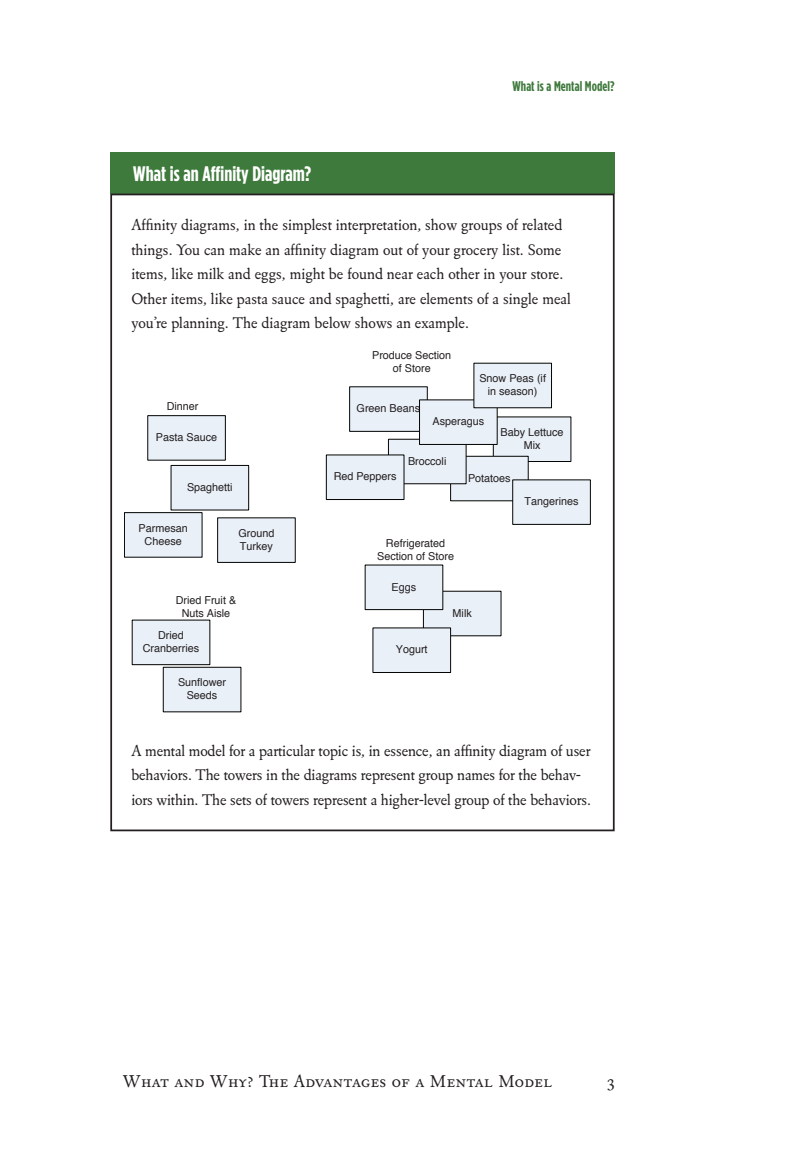
<style>
.page{position:relative;width:788px;height:1166px;background:#fff}
.page>*{position:absolute;margin:0;border:0;box-sizing:border-box;transform-origin:0 0}
.t1{font:700 21px "Gotham Condensed";color:#fff}
.t2{font:17.5px "Eldorado Small Caps";letter-spacing:.02em;color:#231f20}
.t3{font:15.75px/24.5px "Eldorado";color:#231f20}
.t4{font:700 14px "Gotham Condensed";letter-spacing:.005em;color:#3f7a3d}
.t5{font:10.85px/13.1px "Helvetica";color:#231f20;text-align:center}
</style>
<div class="page">
<div style="left:110px;top:153px;width:504px;height:41px;background:#3f7a3d"></div>
<div style="left:110px;top:194px;width:504px;height:637px;border:2px solid #231f20"></div>
<div style="left:493px;top:417px;width:78px;height:44px;background:#e9f0f8"></div>
<div style="left:450px;top:456px;width:78px;height:45px;background:#e9f0f8"></div>
<div style="left:450px;top:456px;width:78px;height:45px;border:1px solid #040503"></div>
<div style="left:148px;top:415px;width:77px;height:45px;background:#e9f0f8"></div>
<div style="left:148px;top:415px;width:77px;height:45px;border:1px solid #040503"></div>
<div style="left:171px;top:465px;width:78px;height:45px;background:#e9f0f8"></div>
<div style="left:171px;top:465px;width:78px;height:45px;border:1px solid #040503"></div>
<div style="left:423px;top:591px;width:78px;height:45px;background:#e9f0f8"></div>
<div style="left:365px;top:565px;width:78px;height:44px;background:#e9f0f8"></div>
<div style="left:373px;top:628px;width:77px;height:44px;background:#e9f0f8"></div>
<div style="left:124px;top:512px;width:78px;height:45px;background:#e9f0f8"></div>
<div style="left:124px;top:512px;width:78px;height:45px;border:1px solid #040503"></div>
<div style="left:218px;top:518px;width:77px;height:44px;background:#e9f0f8"></div>
<div style="left:349px;top:387px;width:78px;height:44px;background:#e9f0f8"></div>
<div style="left:388px;top:439px;width:78px;height:45px;background:#e9f0f8"></div>
<div style="left:419px;top:400px;width:78px;height:44px;background:#e9f0f8"></div>
<div style="left:326px;top:455px;width:78px;height:44px;background:#e9f0f8"></div>
<div style="left:474px;top:363px;width:77px;height:45px;background:#e9f0f8"></div>
<div style="left:512px;top:480px;width:78px;height:44px;background:#e9f0f8"></div>
<div style="left:132px;top:620px;width:78px;height:44px;background:#e9f0f8"></div>
<div style="left:132px;top:620px;width:78px;height:45px;border:1px solid #040503"></div>
<div style="left:163px;top:667px;width:78px;height:45px;background:#e9f0f8"></div>
<div style="left:163px;top:667px;width:78px;height:45px;border:1px solid #040503"></div>
<h1 class="t1" style="left:133px;top:166px;width:179px">What is an Affinity Diagram?</h1>
<p class="t4" style="left:512px;top:81px;width:104px">What is a Mental Model?</p>
<p class="t3" style="left:131px;top:214px;width:441px">Affinity diagrams, in the simplest interpretation, show groups of related things. You can make an affinity diagram out of your grocery list. Some items, like milk and eggs, might be found near each other in your store.<br>Other items, like pasta sauce and spaghetti, are elements of a single meal you’re planning. The diagram below shows an example.</p>
<p class="t5" style="left:167px;top:400px;width:33px">Dinner</p>
<p class="t5" style="left:156px;top:431px;width:63px">Pasta Sauce</p>
<p class="t5" style="left:187px;top:481px;width:47px">Spaghetti</p>
<p class="t5" style="left:372px;top:349px;width:81px">Produce Section of Store</p>
<p class="t5" style="left:356px;top:403px;width:65px">Green Beans</p>
<p class="t5" style="left:479px;top:373px;width:68px">Snow Peas (if in season)</p>
<p class="t5" style="left:333px;top:471px;width:64px">Red Peppers</p>
<p class="t5" style="left:432px;top:416px;width:53px">Asperagus</p>
<p class="t5" style="left:500px;top:426px;width:64px">Baby Lettuce<br>Mix</p>
<p class="t5" style="left:468px;top:472px;width:44px">Potatoes</p>
<p class="t5" style="left:408px;top:455px;width:40px">Broccoli</p>
<p class="t5" style="left:524px;top:496px;width:55px">Tangerines</p>
<p class="t5" style="left:139px;top:522px;width:51px">Parmesan<br>Cheese</p>
<p class="t5" style="left:238px;top:527px;width:37px;text-align:left">Ground<br>Turkey</p>
<p class="t5" style="left:377px;top:538px;width:78px">Refrigerated<br>Section of Store</p>
<p class="t5" style="left:176px;top:594px;width:62px">Dried Fruit &amp;<br>Nuts Aisle</p>
<p class="t5" style="left:143px;top:629px;width:58px">Dried<br>Cranberries</p>
<p class="t5" style="left:178px;top:676px;width:49px">Sunflower<br>Seeds</p>
<p class="t5" style="left:391px;top:581px;width:26px">Eggs</p>
<p class="t5" style="left:396px;top:644px;width:33px">Yogurt</p>
<p class="t5" style="left:452px;top:607px;width:21px">Milk</p>
<p class="t3" style="left:131px;top:739px;width:461px">A mental model for a particular topic is, in essence, an affinity diagram of user behaviors. The towers in the diagrams represent group names for the behav&shy;iors within. The sets of towers represent a higher-level group of the behaviors.</p>
<p class="t2" style="left:123px;top:1070px;width:431px">What and Why? The Advantages of a Mental Model</p>
<p class="t2" style="left:607px;top:1070px;width:9px">3</p>
</div>
